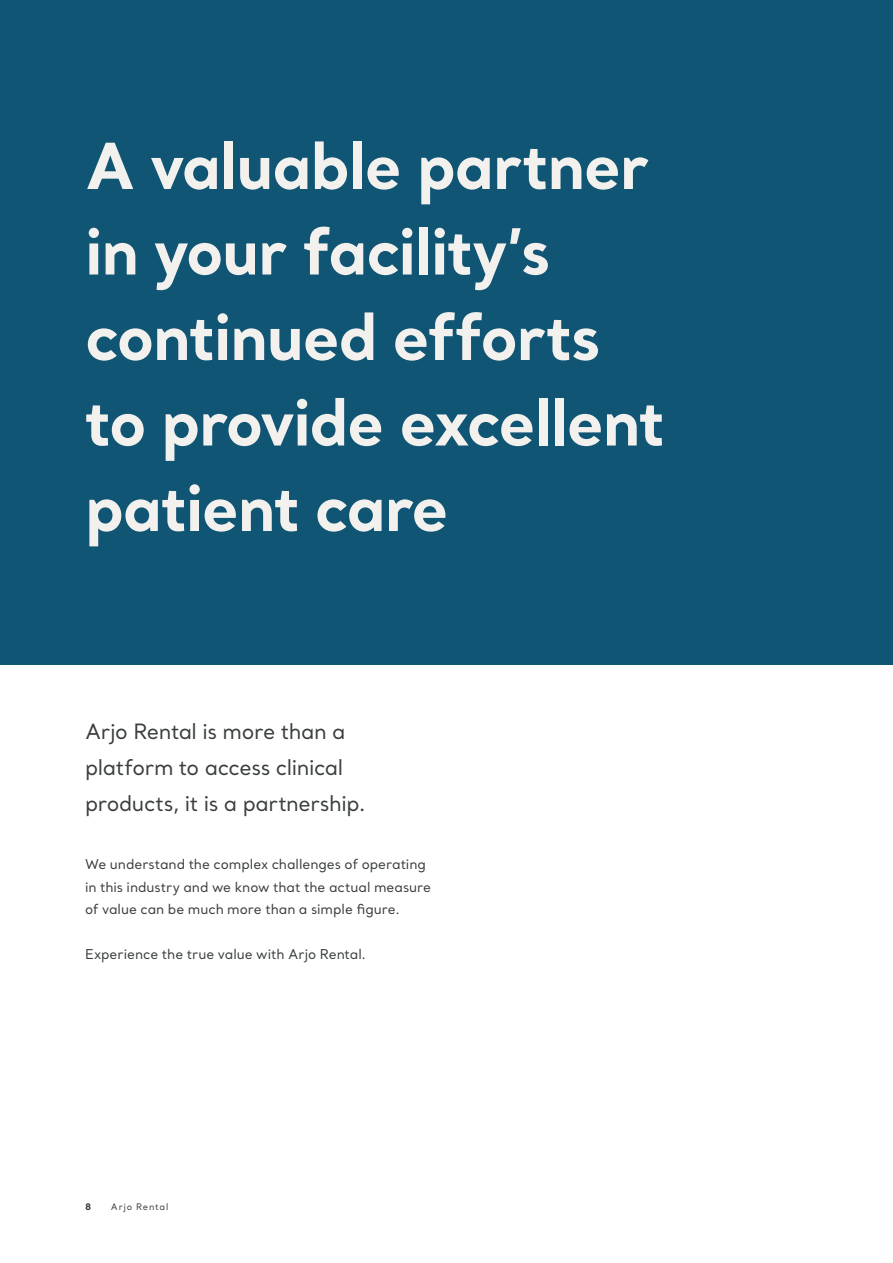
<style>
.page{position:relative;width:893px;height:1263px;background:#fff}
.page>*{position:absolute;margin:0;border:0;box-sizing:border-box;transform-origin:0 0}
.t1{font:700 63px/85.5px "Santral";letter-spacing:-.02em;color:#f2f1ee}
.t2{font:21px/36px "Santral";letter-spacing:-.02em;color:#393d3d}
.t3{font:13.5px/22.5px "Santral";letter-spacing:-.005em;color:#393d3d}
.t4{font:9px "Santral";letter-spacing:.09em;color:#393d3d}
.t5{font:700 9px "Santral";color:#393d3d}
</style>
<div class="page">
<div style="left:0;top:0;width:893px;height:665px;background:#115575"></div>
<h1 class="t1" style="left:85px;top:121px;width:581px">A valuable partner in your facility’s continued efforts to provide excellent patient care</h1>
<h2 class="t2" style="left:85px;top:713px;width:282px">Arjo Rental is more than a platform to access clinical products, it is a partnership.</h2>
<p class="t3" style="left:85px;top:853px;width:348px">We understand the complex challenges of operating in this industry and we know that the actual measure of value can be much more than a simple figure.</p>
<p class="t3" style="left:85px;top:943px;width:283px">Experience the true value with Arjo Rental.</p>
<p class="t5" style="left:85px;top:1200px;width:8px">8</p>
<p class="t4" style="left:111px;top:1201px;width:59px">Arjo Rental</p>
</div>
